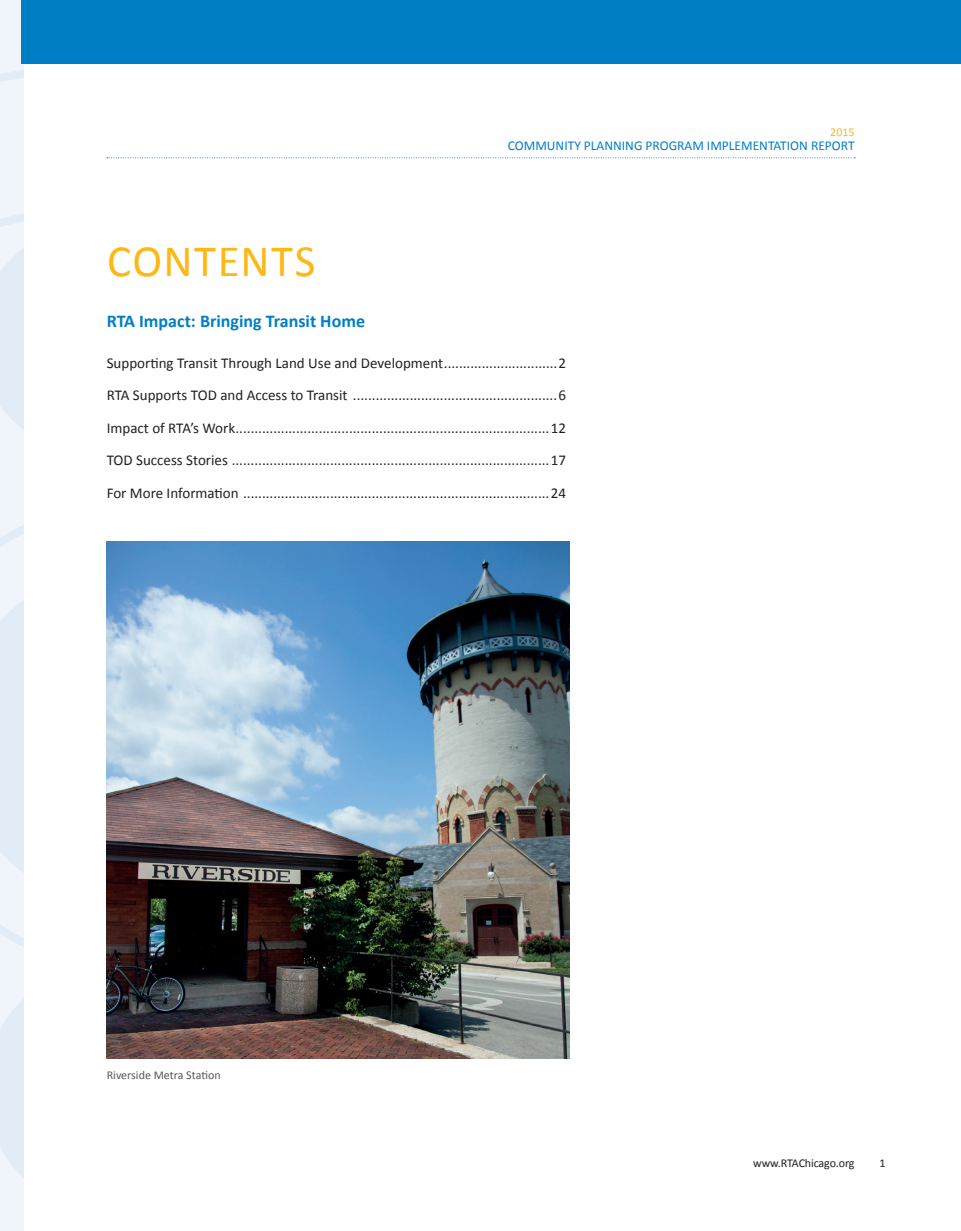
<style>
.page{position:relative;width:961px;height:1231px;background:#fff}
.page>*{position:absolute;margin:0;border:0;box-sizing:border-box;transform-origin:0 0}
.MAIN_HEADINGS{font:45px "Calibri";letter-spacing:.035em;color:#fcb814}
.INTRO_PARAGRAPH{font:700 18px "Calibri";color:#007ec5}
.CONTENTS{font:15px "Calibri";color:#231f20}
.t1{font:13.5px "Calibri";color:#007ec5}
.SUB_HEADING_2{font:12px "Calibri";color:#57585a}
.BODY{font:12px "Calibri";letter-spacing:-.01em;color:#231f20}
.t2{font:12px "Calibri";color:#fcb814}
</style>
<div class="page">
<div style="left:0;top:0;width:23px;height:1231px;background:#eff5fb"></div>
<svg style="left:0;top:70px;width:23px;height:1107px"></svg>
<img style="left:107px;top:542px;width:462px;height:516px">
<svg style="left:107px;top:157px;width:748px;height:1px"></svg>
<div style="left:21px;top:0;width:940px;height:64px;background:#007ec5"></div>
<p class="t2" style="left:830px;top:125px;width:26px">2015</p>
<p class="t1" style="left:508px;top:137px;width:348px">COMMUNITY PLANNING PROGRAM IMPLEMENTATION REPORT</p>
<p class="MAIN_HEADINGS" style="left:107px;top:233px;width:210px">CONTENTS</p>
<p class="INTRO_PARAGRAPH" style="left:107px;top:310px;width:260px">RTA Impact: Bringing Transit Home</p>
<p class="CONTENTS" style="left:107px;top:353px;width:461px">Supporting Transit Through Land Use and Development..............................2</p>
<p class="CONTENTS" style="left:107px;top:386px;width:461px">RTA Supports TOD and Access to Transit ......................................................6</p>
<p class="CONTENTS" style="left:107px;top:418px;width:461px">Impact of RTA’s Work...................................................................................12</p>
<p class="CONTENTS" style="left:107px;top:451px;width:461px">TOD Success Stories ....................................................................................17</p>
<p class="CONTENTS" style="left:107px;top:483px;width:461px">For More Information .................................................................................24</p>
<p class="SUB_HEADING_2" style="left:107px;top:1067px;width:115px">Riverside Metra Station</p>
<p class="BODY" style="left:753px;top:1155px;width:103px">www.RTAChicago.org</p>
<p class="BODY" style="left:879px;top:1155px;width:8px">1</p>
</div>
